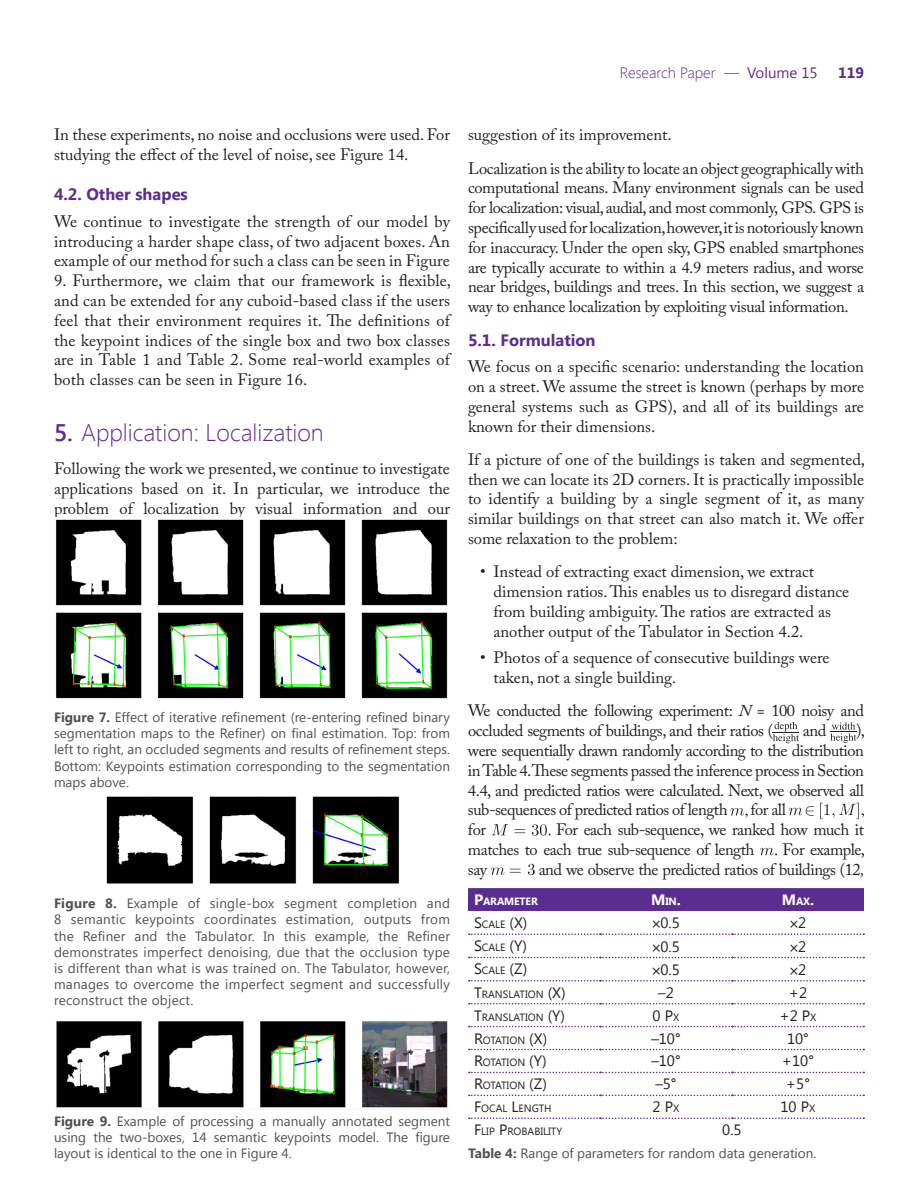
<style>
.page{position:relative;width:918px;height:1188px;background:#fff}
.page>*{position:absolute;margin:0;border:0;box-sizing:border-box;transform-origin:0 0}
.t1{font:300 24px "Segoe UI";color:#5c2d91}
.Body_Copy{font:16.5px/19.8px "Adobe Caslon Pro";color:#231f20;text-align:justify}
.Body_Copy-2{font:16.5px/19.8px "Adobe Caslon Pro";letter-spacing:-.03em;color:#231f20}
.Sub-Headline_1{font:700 16.5px "Segoe UI";color:#5c2d91}
.Table_Body_Copy{font:15px "Segoe UI";color:#231f20}
.t2{font:300 15px "Segoe UI";color:#5c2d91}
.Table_Headline{font:700 15px "Segoe UI";color:#fff}
.Table_Body_Copy-2{font:15px "Times";color:#231f20}
.t3{font:700 15px "Segoe UI";color:#5c2d91}
.Image_footnote{font:13.5px/16.2px "Segoe UI";color:#505050;text-align:justify}
.Table_Body_Copy-3{font:10.5px "Segoe UI";color:#231f20}
.Table_Headline-2{font:700 10.5px "Segoe UI";letter-spacing:-.015em;color:#fff}
.s1{font-weight:400}
.s2{font-weight:600}
.s3{font-weight:700}
.s4{font-style:italic}
.s5{font-size:15px}
.s6{font-size:10.5px}
.s7{font-family:"Times"}
.s8{font-family:"Segoe UI"}
</style>
<div class="page">
<img style="left:56px;top:519px;width:392px;height:180px">
<img style="left:106px;top:796px;width:294px;height:88px">
<img style="left:56px;top:1021px;width:392px;height:87px">
<div style="left:468px;top:888px;width:396px;height:23px;background:#5c2d91"></div>
<svg style="left:469px;top:934px;width:395px;height:1px"></svg>
<svg style="left:469px;top:957px;width:395px;height:1px"></svg>
<svg style="left:469px;top:980px;width:395px;height:2px"></svg>
<svg style="left:469px;top:1003px;width:395px;height:1px"></svg>
<svg style="left:469px;top:1026px;width:395px;height:1px"></svg>
<svg style="left:469px;top:1049px;width:395px;height:1px"></svg>
<svg style="left:469px;top:1072px;width:395px;height:1px"></svg>
<svg style="left:469px;top:1095px;width:395px;height:1px"></svg>
<svg style="left:469px;top:1118px;width:395px;height:1px"></svg>
<svg style="left:773px;top:722px;width:26px;height:21px"></svg>
<svg style="left:830px;top:722px;width:27px;height:21px"></svg>
<svg style="left:730px;top:808px;width:18px;height:10px"></svg>
<svg style="left:789px;top:806px;width:25px;height:10px"></svg>
<svg style="left:820px;top:803px;width:44px;height:16px"></svg>
<svg style="left:492px;top:824px;width:16px;height:11px"></svg>
<svg style="left:514px;top:824px;width:37px;height:12px"></svg>
<svg style="left:760px;top:848px;width:17px;height:7px"></svg>
<svg style="left:491px;top:868px;width:13px;height:7px"></svg>
<svg style="left:510px;top:864px;width:25px;height:11px"></svg>
<p class="t2" style="left:620px;top:63px;width:199px">Research Paper — <span class="s1">Volume 15</span></p>
<p class="t3" style="left:838px;top:62px;width:27px">119</p>
<p class="Body_Copy" style="left:54px;top:125px;width:397px">In these experiments, no noise and occlusions were used. For studying the effect of the level of noise, see Figure 14.</p>
<p class="Sub-Headline_1" style="left:54px;top:183px;width:135px">4.2. Other shapes</p>
<p class="Body_Copy" style="left:54px;top:211px;width:397px">We continue to investigate the strength of our model by introducing a harder shape class, of two adjacent boxes. An example of our method for such a class can be seen in Figure</p>
<p class="Body_Copy" style="left:54px;top:271px;width:399px">9. Furthermore, we claim that our framework is flexible, and can be extended for any cuboid-based class if the users feel that their environment requires it. The definitions of the keypoint indices of the single box and two box classes are in Table 1 and Table 2. Some real-world examples of both classes can be seen in Figure 16.</p>
<p class="t1" style="left:54px;top:416px;width:271px"><span class="s2">5.</span> Application: Localization</p>
<p class="Body_Copy" style="left:54px;top:459px;width:398px">Following the work we presented, we continue to investigate applications based on it. In particular, we introduce the problem of localization by visual information and our</p>
<p class="Image_footnote" style="left:54px;top:708px;width:398px"><span class="s3">Figure 7.</span> Effect of iterative refinement (re-entering refined binary segmentation maps to the Refiner) on final estimation. Top: from left to right, an occluded segments and results of refinement steps.<br>Bottom: Keypoints estimation corresponding to the segmentation maps above.</p>
<p class="Image_footnote" style="left:54px;top:895px;width:398px"><span class="s3">Figure 8.</span> Example of single-box segment completion and 8 semantic keypoints coordinates estimation, outputs from the Refiner and the Tabulator. In this example, the Refiner demonstrates imperfect denoising, due that the occlusion type is different than what is was trained on. The Tabulator, however, manages to overcome the imperfect segment and successfully reconstruct the object.</p>
<p class="Image_footnote" style="left:54px;top:1112px;width:398px"><span class="s3">Figure 9.</span> Example of processing a manually annotated segment using the two-boxes, 14 semantic keypoints model. The figure layout is identical to the one in Figure 4.</p>
<p class="Body_Copy" style="left:468px;top:125px;width:205px">suggestion of its improvement.</p>
<p class="Body_Copy" style="left:468px;top:158px;width:398px">Localization is the ability to locate an object geographically with computational means. Many environment signals can be used for localization: visual, audial, and most commonly, GPS. GPS is specifically used for localization,however,it is notoriously known for inaccuracy. Under the open sky, GPS enabled smartphones are typically accurate to within a 4.9 meters radius, and worse near bridges, buildings and trees. In this section, we suggest a way to enhance localization by exploiting visual information.</p>
<p class="Sub-Headline_1" style="left:468px;top:328px;width:129px">5.1. Formulation</p>
<p class="Body_Copy" style="left:468px;top:357px;width:398px">We focus on a specific scenario: understanding the location on a street. We assume the street is known (perhaps by more general systems such as GPS), and all of its buildings are known for their dimensions.</p>
<p class="Body_Copy" style="left:468px;top:449px;width:399px">If a picture of one of the buildings is taken and segmented, then we can locate its 2D corners. It is practically impossible to identify a building by a single segment of it, as many similar buildings on that street can also match it. We offer some relaxation to the problem:</p>
<p class="Body_Copy" style="left:494px;top:562px;width:357px;text-align:left;text-indent:-14px">• Instead of extracting exact dimension, we extract dimension ratios. This enables us to disregard distance from building ambiguity. The ratios are extracted as another output of the Tabulator in Section 4.2.</p>
<p class="Body_Copy" style="left:494px;top:648px;width:338px;text-indent:-14px">• Photos of a sequence of consecutive buildings were taken, not a single building.</p>
<p class="Body_Copy-2" style="left:468px;top:701px;width:398px">We conducted the following experiment: <span class="s4">N</span> = 100 noisy and occluded segments of buildings, and their ratios (</p>
<p class="Body_Copy" style="left:468px;top:721px;width:399px;text-indent:388px">), were sequentially drawn randomly according to the distribution in Table 4.These segments passed the inference process in Section 4.4, and predicted ratios were calculated. Next, we observed all sub-sequences of predicted ratios of length</p>
<p class="Body_Copy" style="left:803px;top:721px;width:25px">and</p>
<p class="Body_Copy" style="left:751px;top:800px;width:37px">for all</p>
<p class="Body_Copy" style="left:468px;top:820px;width:20px">for</p>
<p class="Body_Copy-2" style="left:468px;top:820px;width:398px;text-indent:88px">For each sub-sequence, we ranked how much it matches to each true sub-sequence of length</p>
<p class="Body_Copy-2" style="left:783px;top:839px;width:84px">For example,</p>
<p class="Body_Copy" style="left:468px;top:859px;width:21px">say</p>
<p class="Body_Copy-2" style="left:539px;top:859px;width:327px">and we observe the predicted ratios of buildings (12<span class="s4">,</span></p>
<p class="Table_Headline-2" style="left:474px;top:894px;width:65px"><span class="s5">P</span>ARAMETER</p>
<p class="Table_Headline" style="left:651px;top:889px;width:31px">M<span class="s6">IN</span>.</p>
<p class="Table_Headline" style="left:782px;top:889px;width:34px">M <span class="s6">AX</span>.</p>
<p class="Table_Body_Copy" style="left:474px;top:912px;width:55px">S<span class="s6">CALE</span> (X)</p>
<p class="Table_Body_Copy" style="left:652px;top:913px;width:29px"><span class="s7">×</span>0.5</p>
<p class="Table_Body_Copy-2" style="left:790px;top:909px;width:18px">×<span class="s8">2</span></p>
<p class="Table_Body_Copy" style="left:474px;top:935px;width:54px">S<span class="s6">CALE</span> (Y)</p>
<p class="Table_Body_Copy" style="left:652px;top:936px;width:29px"><span class="s7">×</span>0.5</p>
<p class="Table_Body_Copy-2" style="left:790px;top:932px;width:18px">×<span class="s8">2</span></p>
<p class="Table_Body_Copy" style="left:474px;top:959px;width:55px">S<span class="s6">CALE</span> (Z)</p>
<p class="Table_Body_Copy" style="left:652px;top:959px;width:29px"><span class="s7">×</span>0.5</p>
<p class="Table_Body_Copy-2" style="left:790px;top:956px;width:18px">×<span class="s8">2</span></p>
<p class="Table_Body_Copy-3" style="left:474px;top:987px;width:93px"><span class="s5">T</span>RANSLATION <span class="s5">(X)</span></p>
<p class="Table_Body_Copy" style="left:658px;top:982px;width:17px">–2</p>
<p class="Table_Body_Copy" style="left:789px;top:982px;width:20px">+2</p>
<p class="Table_Body_Copy-3" style="left:474px;top:1010px;width:93px"><span class="s5">T</span>RANSLATION <span class="s5">(Y)</span></p>
<p class="Table_Body_Copy" style="left:653px;top:1005px;width:28px">0 P<span class="s6">X</span></p>
<p class="Table_Body_Copy" style="left:779px;top:1005px;width:38px">+2 P<span class="s6">X</span></p>
<p class="Table_Body_Copy-3" style="left:474px;top:1033px;width:75px"><span class="s5">R</span>OTATION <span class="s5">(X)</span></p>
<p class="Table_Body_Copy" style="left:651px;top:1028px;width:31px">–10°</p>
<p class="Table_Body_Copy" style="left:787px;top:1028px;width:23px">10°</p>
<p class="Table_Body_Copy-3" style="left:474px;top:1055px;width:74px"><span class="s5">R</span>OTATION <span class="s5">(Y)</span></p>
<p class="Table_Body_Copy" style="left:651px;top:1051px;width:31px">–10°</p>
<p class="Table_Body_Copy" style="left:782px;top:1051px;width:34px">+10°</p>
<p class="Table_Body_Copy-3" style="left:474px;top:1078px;width:74px"><span class="s5">R</span>OTATION <span class="s5">(Z)</span></p>
<p class="Table_Body_Copy" style="left:655px;top:1074px;width:23px">–5°</p>
<p class="Table_Body_Copy" style="left:786px;top:1074px;width:25px">+5°</p>
<p class="Table_Body_Copy-3" style="left:474px;top:1101px;width:79px"><span class="s5">F</span>OCAL <span class="s5">L</span>ENGTH</p>
<p class="Table_Body_Copy" style="left:653px;top:1097px;width:28px">2 P<span class="s6">X</span></p>
<p class="Table_Body_Copy" style="left:781px;top:1097px;width:36px">10 P<span class="s6">X</span></p>
<p class="Table_Body_Copy-3" style="left:474px;top:1124px;width:84px"><span class="s5">F</span>LIP <span class="s5">P</span>ROBABILITY</p>
<p class="Table_Body_Copy" style="left:722px;top:1119px;width:21px">0.5</p>
<p class="Image_footnote" style="left:468px;top:1145px;width:350px"><span class="s3">Table 4:</span> Range of parameters for random data generation.</p>
</div>
